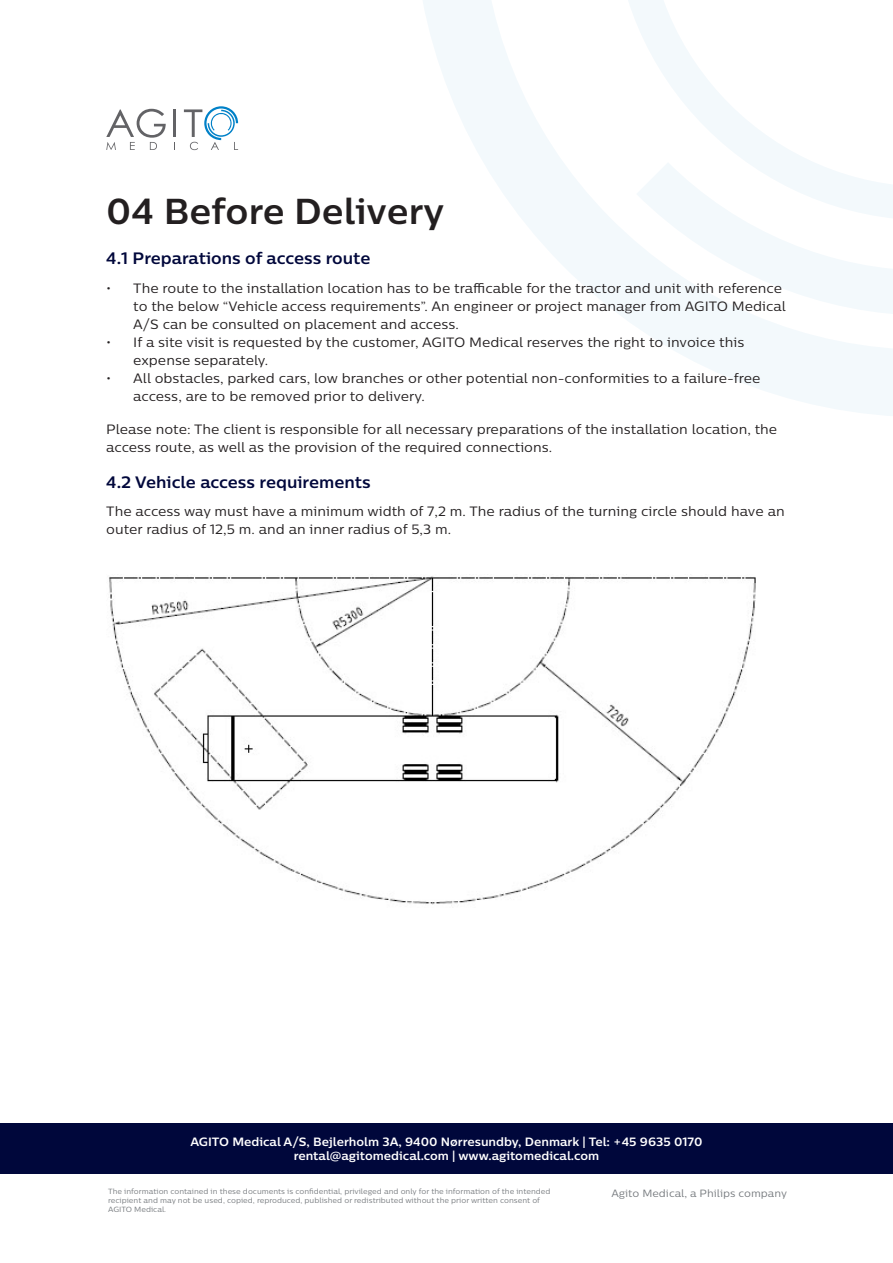
<style>
.page{position:relative;width:893px;height:1263px;background:#fff}
.page>*{position:absolute;margin:0;border:0;box-sizing:border-box;transform-origin:0 0}
.t1{font:700 36px "Centrale Sans";color:#231f20}
.t2{font:700 16.5px "Centrale Sans";color:#00073b}
.t3{font:13.5px/18px "Centrale Sans";color:#231f20}
.t4{font:700 12px/14.4px "Centrale Sans";color:#fff;text-align:center}
.t5{font:10.5px "Centrale Sans";color:#777b7f}
.t6{font:7.5px/9px "Centrale Sans";color:#777b7f}
</style>
<div class="page">
<svg style="left:423px;top:0;width:470px;height:416px"></svg>
<svg style="left:636px;top:221px;width:257px;height:95px;fill:#f3f9fc"></svg>
<svg style="left:613px;top:0;width:280px;height:221px"></svg>
<hr style="left:173px;top:109px;width:3px;height:28px;background:#636366">
<svg style="left:106px;top:109px;width:60px;height:41px"></svg>
<svg style="left:184px;top:106px;width:54px;height:44px"></svg>
<div style="left:0;top:1123px;width:893px;height:51px;background:#00073b"></div>
<img style="left:109px;top:576px;width:647px;height:329px">
<p class="t1" style="left:106px;top:188px;width:339px">04 Before Delivery</p>
<p class="t2" style="left:106px;top:248px;width:266px">4.1 Preparations of access route</p>
<p class="t3" style="left:133px;top:279px;width:654px;text-indent:-27px">• The route to the installation location has to be trafficable for the tractor and unit with reference to the below “Vehicle access requirements”. An engineer or project manager from AGITO Medical<br>A/S can be consulted on placement and access.</p>
<p class="t3" style="left:133px;top:333px;width:613px;text-indent:-27px">• If a site visit is requested by the customer, AGITO Medical reserves the right to invoice this expense separately.</p>
<p class="t3" style="left:133px;top:369px;width:629px;text-indent:-27px">• All obstacles, parked cars, low branches or other potential non-conformities to a failure-free access, are to be removed prior to delivery.</p>
<p class="t3" style="left:106px;top:420px;width:672px">Please note: The client is responsible for all necessary preparations of the installation location, the access route, as well as the provision of the required connections.</p>
<p class="t2" style="left:106px;top:471px;width:266px">4.2 Vehicle access requirements</p>
<p class="t3" style="left:106px;top:502px;width:680px">The access way must have a minimum width of 7,2 m. The radius of the turning circle should have an outer radius of 12,5 m. and an inner radius of 5,3 m.</p>
<p class="t4" style="left:190px;top:1134px;width:514px">AGITO Medical A/S, Bejlerholm 3A, 9400 Nørresundby, Denmark | Tel: +45 9635 0170 rental@agitomedical.com | www.agitomedical.com</p>
<p class="t5" style="left:611px;top:1187px;width:177px">Agito Medical, a Philips company</p>
<p class="t6" style="left:108px;top:1187px;width:444px">The information contained in these documents is confidential, privileged and only for the information of the intended recipient and may not be used, copied, reproduced, published or redistributed without the prior written consent of<br>AGITO Medical.</p>
</div>
